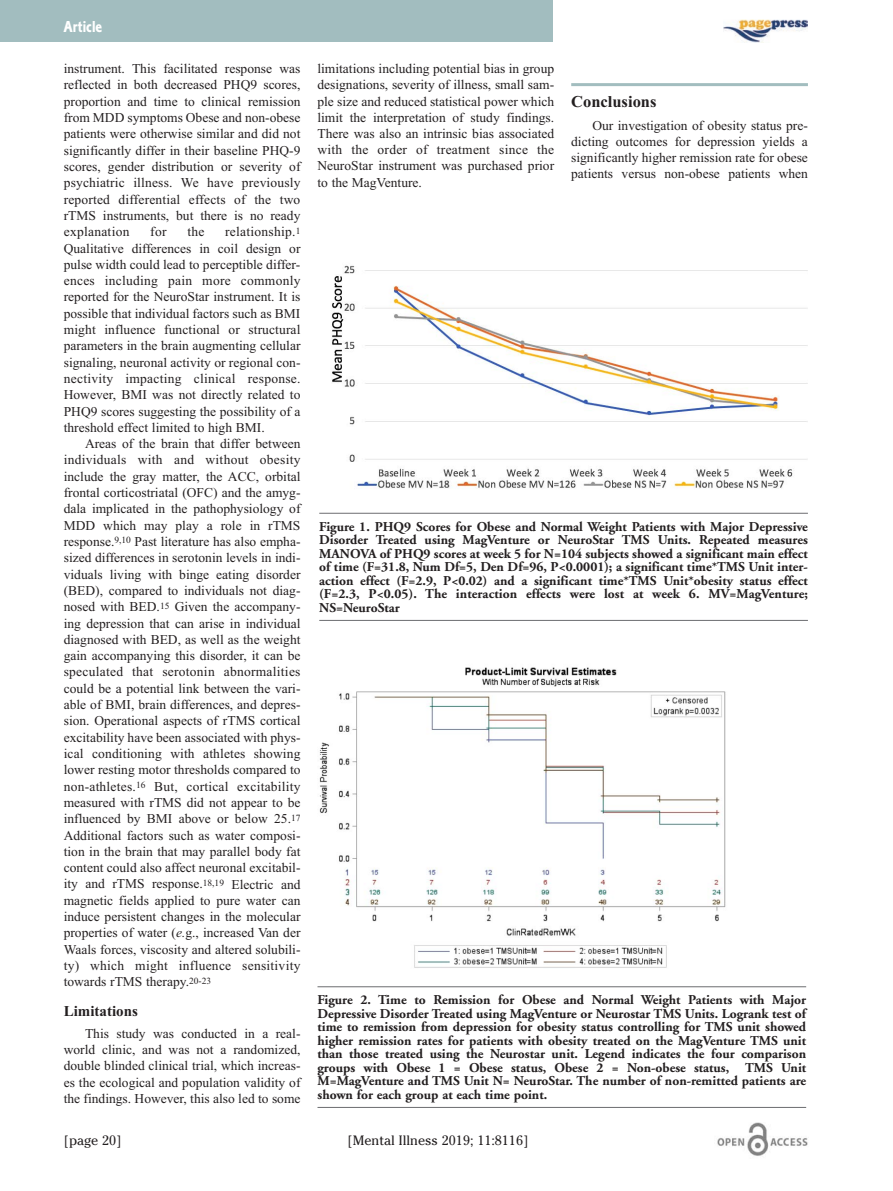
<style>
.page{position:relative;width:893px;height:1191px;background:#fff}
.page>*{position:absolute;margin:0;border:0;box-sizing:border-box;transform-origin:0 0}
.t1{font:700 16.5px "Times New Roman";color:#231f20}
.t2{font:16.5px "Corinthian Bold Condensed Plain";color:#fff}
.t3{font:700 15px "Times New Roman";color:#231f20}
.t4{font:13.5px/16.4px "Times New Roman";color:#231f20;text-align:justify}
.t5{font:700 13.5px/13.5px "Adobe Garamond";color:#231f20;text-align:justify}
.t6{font:13.5px "Cheltenham";color:#231f20}
.s1{font-style:italic}
</style>
<div class="page">
<hr style="left:571px;top:83px;width:237px;height:3px;background:#a2bdbf">
<div style="left:0;top:0;width:553px;height:42px;background:#a2bdbf"></div>
<img style="left:723px;top:19px;width:84px;height:24px">
<img style="left:717px;top:1123px;width:91px;height:33px">
<hr style="left:319px;top:513px;width:489px;height:1px;background:#6c6d70">
<hr style="left:319px;top:620px;width:489px;height:1px;background:#6c6d70">
<img style="left:332px;top:265px;width:476px;height:224px">
<hr style="left:317px;top:986px;width:489px;height:1px;background:#6c6d70">
<hr style="left:317px;top:1107px;width:489px;height:1px;background:#6c6d70">
<img style="left:319px;top:667px;width:407px;height:301px">
<p class="t2" style="left:63px;top:21px;width:40px">Article</p>
<p class="t4" style="left:64px;top:60px;width:238px">instrument. This facilitated response was reflected in both decreased PHQ9 scores, proportion and time to clinical remission from MDD symptoms Obese and non-obese patients were otherwise similar and did not significantly differ in their baseline PHQ-9 scores, gender distribution or severity of psychiatric illness. We have previously reported differential effects of the two rTMS instruments, but there is no ready explanation</p>
<p class="t4" style="left:64px;top:223px;width:238px;text-indent:161px">relationship.<sup>1<br></sup>Qualitative differences in coil design or pulse width could lead to perceptible differ&shy;ences including pain more commonly reported for the NeuroStar instrument. It is possible that individual factors such as BMI might influence functional or structural parameters in the brain augmenting cellular signaling, neuronal activity or regional con&shy;nectivity impacting clinical response.<br>However, BMI was not directly related to PHQ9 scores suggesting the possibility of a threshold effect limited to high BMI.</p>
<p class="t4" style="left:64px;top:435px;width:238px;text-indent:21px">Areas of the brain that differ between individuals with and without obesity include the gray matter, the ACC, orbital frontal corticostriatal (OFC) and the amyg&shy;dala implicated in the pathophysiology of MDD which may play a role in rTMS response.<sup>9,10</sup> Past literature has also empha&shy;sized differences in serotonin levels in indi&shy;viduals living with binge eating disorder (BED), compared to individuals not diag&shy;nosed with BED.<sup>15</sup> Given the accompany&shy;ing depression that can arise in individual diagnosed with BED, as well as the weight gain accompanying this disorder, it can be speculated that serotonin abnormalities could be a potential link between the vari&shy;able of BMI, brain differences, and depres&shy;sion. Operational aspects of rTMS cortical excitability have been associated with phys&shy;ical conditioning with athletes showing lower resting motor thresholds compared to non-athletes.<sup>16</sup> But, cortical excitability measured with rTMS did not appear to be influenced by BMI above or below 25.<sup>17<br></sup>Additional factors such as water composi&shy;tion in the brain that may parallel body fat content could also affect neuronal excitabil&shy;ity and rTMS response.<sup>18,19</sup> Electric and magnetic fields applied to pure water can induce persistent changes in the molecular properties of water (<span class="s1">e.</span>g., increased Van der Waals forces, viscosity and altered solubili&shy;ty) which might influence sensitivity towards rTMS therapy.<sup>20-23</sup></p>
<p class="t3" style="left:64px;top:1002px;width:76px">Limitations</p>
<p class="t4" style="left:64px;top:1025px;width:238px;text-indent:21px">This study was conducted in a real&shy;world clinic, and was not a randomized, double blinded clinical trial, which increas&shy;es the ecological and population validity of the findings. However, this also led to some</p>
<p class="t4" style="left:150px;top:223px;width:18px">for</p>
<p class="t4" style="left:187px;top:223px;width:19px">the</p>
<p class="t4" style="left:317px;top:60px;width:238px">limitations including potential bias in group designations, severity of illness, small sam&shy;ple size and reduced statistical power which limit the interpretation of study findings.<br>There was also an intrinsic bias associated with the order of treatment since the NeuroStar instrument was purchased prior to the MagVenture.</p>
<p class="t1" style="left:571px;top:92px;width:87px">Conclusions</p>
<p class="t4" style="left:571px;top:117px;width:238px;text-indent:21px">Our investigation of obesity status pre&shy;dicting outcomes for depression yields a significantly higher remission rate for obese patients versus non-obese patients when</p>
<p class="t5" style="left:319px;top:521px;width:490px">Figure 1. PHQ9 Scores for Obese and Normal Weight Patients with Major Depressive Disorder Treated using MagVenture or NeuroStar TMS Units. Repeated measures MANOVA of PHQ9 scores at week 5 for N=104 subjects showed a significant main effect of time (F=31.8, Num Df=5, Den Df=96, P&lt;0.0001); a significant time*TMS Unit inter&shy;action effect (F=2.9, P&lt;0.02) and a significant time*TMS Unit*obesity status effect (F=2.3, P&lt;0.05). The interaction effects were lost at week 6. MV=MagVenture; NS=NeuroStar</p>
<p class="t5" style="left:317px;top:994px;width:490px">Figure 2. Time to Remission for Obese and Normal Weight Patients with Major Depressive Disorder Treated using MagVenture or Neurostar TMS Units. Logrank test of time to remission from depression for obesity status controlling for TMS unit showed higher remission rates for patients with obesity treated on the MagVenture TMS unit than those treated using the Neurostar unit. Legend indicates the four comparison groups with Obese 1 = Obese status, Obese 2 = Non-obese status, TMS Unit M=MagVenture and TMS Unit N= NeuroStar. The number of non-remitted patients are shown for each group at each time point.</p>
<p class="t6" style="left:64px;top:1132px;width:59px">[page 20]</p>
<p class="t6" style="left:348px;top:1132px;width:182px">[Mental Illness 2019; 11:8116]</p>
</div>
